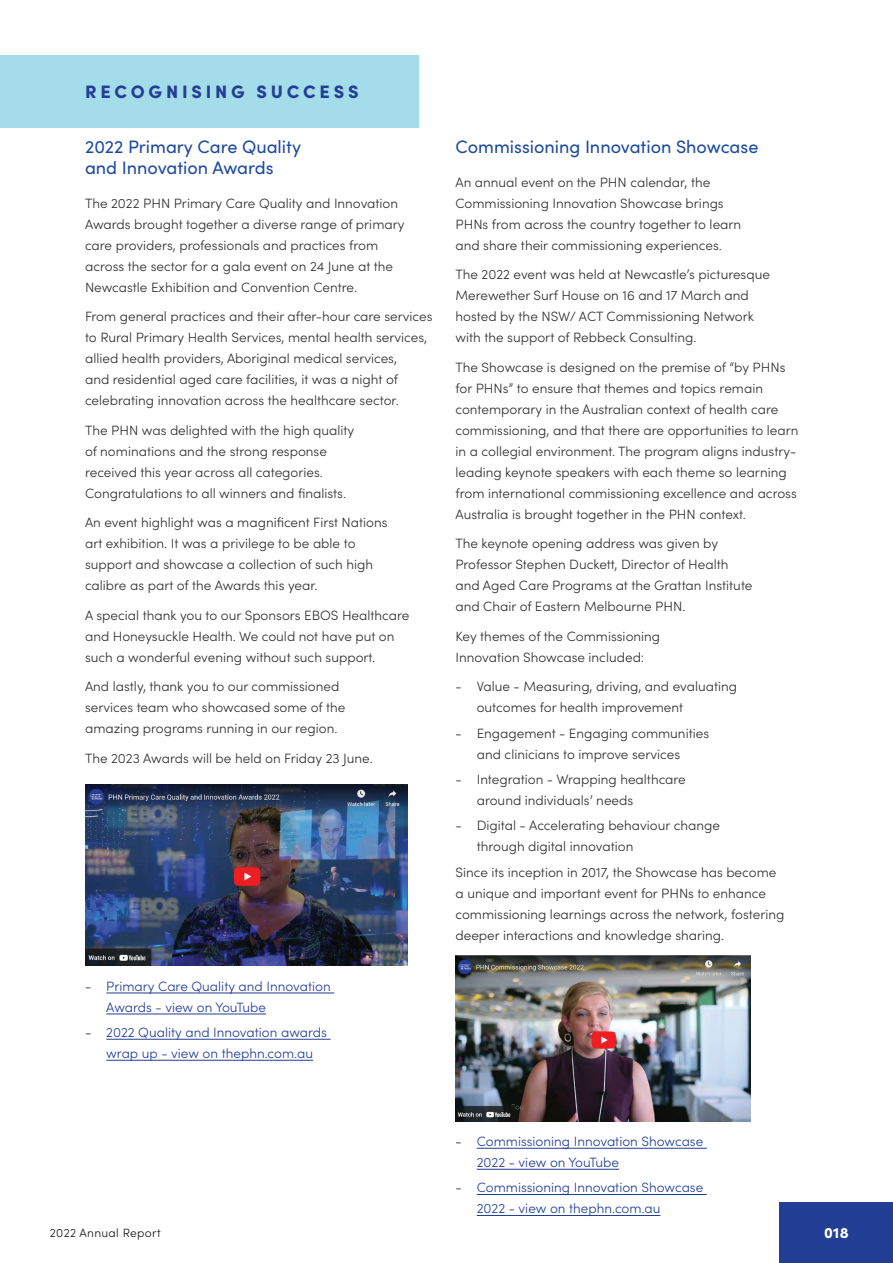
<style>
.page{position:relative;width:893px;height:1263px;background:#fff}
.page>*{position:absolute;margin:0;border:0;box-sizing:border-box;transform-origin:0 0}
.t1{font:18px/21px "Sofia Pro";color:#1e4aa0}
.t2{font:900 18px "Sofia Pro";letter-spacing:.21em;color:#233e95}
.t3{font:900 15px "Sofia Pro";color:#fff}
.t4{font:300 13.5px/21px "Sofia Pro";color:#2f3030}
.t5{font:300 13.5px/21px "Sofia Pro";color:#233e95}
.t6{font:300 12px "Sofia Pro";letter-spacing:.025em;color:#181717}
.s1{color:#2f3030}
</style>
<div class="page">
<div style="left:780px;top:1202px;width:113px;height:61px;background:#233e95"></div>
<div style="left:0;top:55px;width:419px;height:73px;background:#a5dce9"></div>
<hr style="left:106px;top:993px;width:228px;height:1px;background:#233e95">
<hr style="left:106px;top:1014px;width:160px;height:1px;background:#233e95">
<hr style="left:106px;top:1039px;width:224px;height:1px;background:#233e95">
<hr style="left:106px;top:1060px;width:207px;height:1px;background:#233e95">
<img style="left:85px;top:785px;width:323px;height:181px">
<hr style="left:477px;top:1148px;width:230px;height:1px;background:#233e95">
<hr style="left:477px;top:1169px;width:142px;height:1px;background:#233e95">
<hr style="left:477px;top:1194px;width:230px;height:1px;background:#233e95">
<hr style="left:477px;top:1215px;width:183px;height:1px;background:#233e95">
<img style="left:455px;top:955px;width:295px;height:166px">
<h1 class="t2" style="left:85px;top:78px;width:275px">RECOGNISING SUCCESS</h1>
<h1 class="t1" style="left:85px;top:135px;width:217px">2022 Primary Care Quality and Innovation Awards</h1>
<p class="t4" style="left:85px;top:192px;width:321px">The 2022 PHN Primary Care Quality and Innovation Awards brought together a diverse range of primary care providers, professionals and practices from across the sector for a gala event on 24 June at the Newcastle Exhibition and Convention Centre.</p>
<p class="t4" style="left:85px;top:305px;width:349px">From general practices and their after-hour care services to Rural Primary Health Services, mental health services, allied health providers, Aboriginal medical services,<br>and residential aged care facilities, it was a night of celebrating innovation across the healthcare sector.</p>
<p class="t4" style="left:85px;top:419px;width:271px">The PHN was delighted with the high quality of nominations and the strong response received this year across all categories.<br>Congratulations to all winners and finalists.</p>
<p class="t4" style="left:85px;top:511px;width:304px">An event highlight was a magnificent First Nations art exhibition. It was a privilege to be able to support and showcase a collection of such high calibre as part of the Awards this year.</p>
<p class="t4" style="left:85px;top:604px;width:326px">A special thank you to our Sponsors EBOS Healthcare and Honeysuckle Health. We could not have put on such a wonderful evening without such support.</p>
<p class="t4" style="left:85px;top:675px;width:262px">And lastly, thank you to our commissioned services team who showcased some of the amazing programs running in our region.</p>
<p class="t4" style="left:85px;top:747px;width:289px">The 2023 Awards will be held on Friday 23 June.</p>
<p class="t5" style="left:106px;top:975px;width:226px;text-indent:-21px"><span class="s1">-</span> Primary Care Quality and Innovation<br>Awards - view on YouTube</p>
<p class="t5" style="left:85px;top:1021px;width:243px;text-align:center"><span class="s1">-</span> 2022 Quality and Innovation awards wrap up - view on thephn.com.au</p>
<h1 class="t1" style="left:455px;top:135px;width:304px">Commissioning Innovation Showcase</h1>
<p class="t4" style="left:455px;top:171px;width:287px">An annual event on the PHN calendar, the Commissioning Innovation Showcase brings PHNs from across the country together to learn and share their commissioning experiences.</p>
<p class="t4" style="left:455px;top:263px;width:316px">The 2022 event was held at Newcastle’s picturesque Merewether Surf House on 16 and 17 March and hosted by the NSW/ ACT Commissioning Network with the support of Rebbeck Consulting.</p>
<p class="t4" style="left:455px;top:356px;width:345px">The Showcase is designed on the premise of “by PHNs for PHNs” to ensure that themes and topics remain contemporary in the Australian context of health care commissioning, and that there are opportunities to learn in a collegial environment. The program aligns industry&shy;leading keynote speakers with each theme so learning from international commissioning excellence and across Australia is brought together in the PHN context.</p>
<p class="t4" style="left:455px;top:532px;width:298px">The keynote opening address was given by Professor Stephen Duckett, Director of Health and Aged Care Programs at the Grattan Institute and Chair of Eastern Melbourne PHN.</p>
<p class="t4" style="left:455px;top:625px;width:206px">Key themes of the Commissioning<br>Innovation Showcase included:</p>
<p class="t4" style="left:477px;top:675px;width:262px;text-indent:-21px">- Value - Measuring, driving, and evaluating outcomes for health improvement</p>
<p class="t4" style="left:455px;top:722px;width:255px;text-align:center">- Engagement - Engaging communities and clinicians to improve services</p>
<p class="t4" style="left:477px;top:768px;width:211px;text-indent:-21px">- Integration - Wrapping healthcare around individuals’ needs</p>
<p class="t4" style="left:477px;top:814px;width:245px;text-indent:-21px">- Digital - Accelerating behaviour change through digital innovation</p>
<p class="t4" style="left:455px;top:860px;width:330px">Since its inception in 2017, the Showcase has become a unique and important event for PHNs to enhance commissioning learnings across the network, fostering deeper interactions and knowledge sharing.</p>
<p class="t5" style="left:477px;top:1130px;width:228px;text-indent:-21px"><span class="s1">-</span> Commissioning Innovation Showcase<br>2022 - view on YouTube</p>
<p class="t5" style="left:477px;top:1176px;width:228px;text-indent:-21px"><span class="s1">-</span> Commissioning Innovation Showcase<br>2022 - view on thephn.com.au</p>
<p class="t6" style="left:50px;top:1224px;width:112px">2022 Annual Report</p>
<p class="t3" style="left:824px;top:1221px;width:26px">018</p>
</div>
